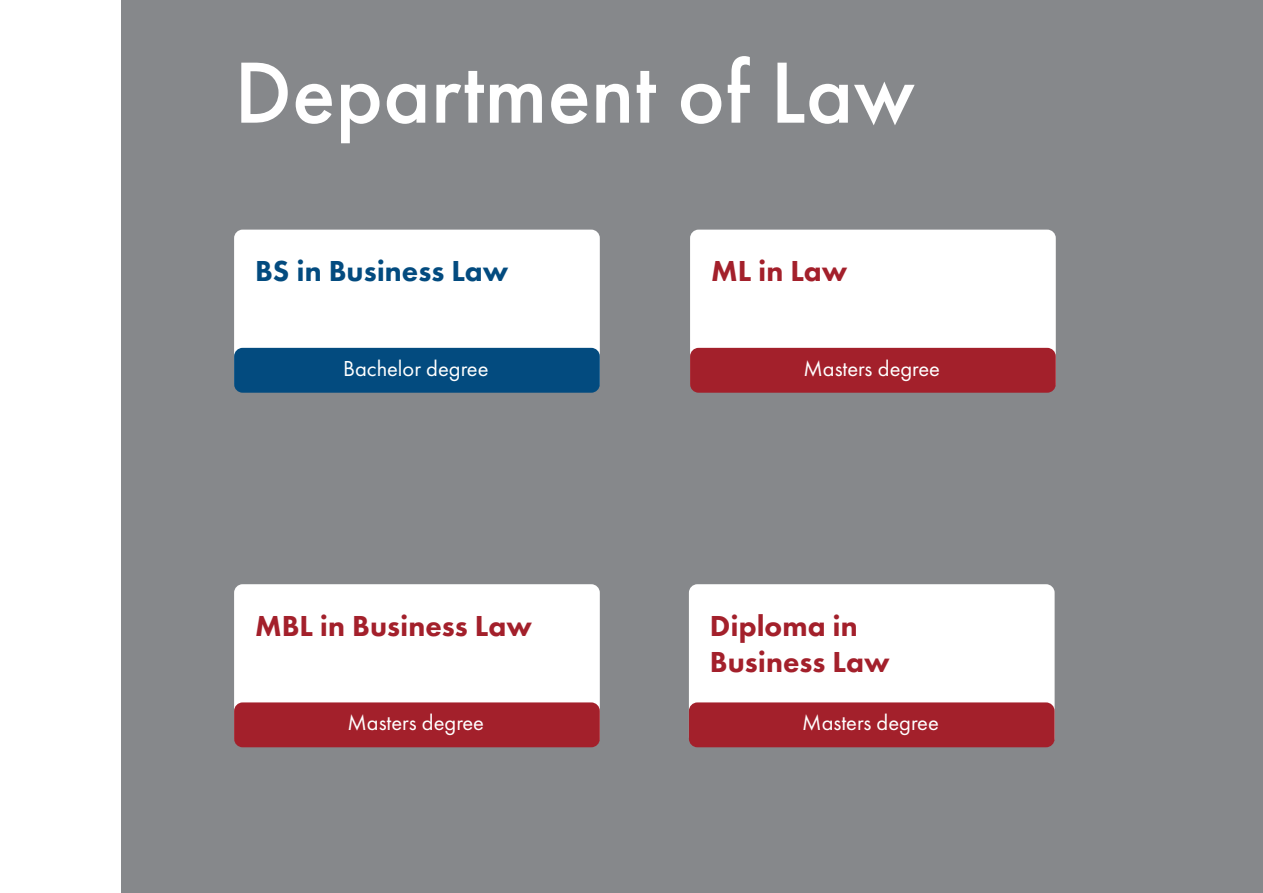
<style>
.page{position:relative;width:1263px;height:893px;background:#fff}
.page>*{position:absolute;margin:0;border:0;box-sizing:border-box;transform-origin:0 0}
.t1{font:500 90px "Futura PT";color:#fff}
.t2{font:800 30px "Futura PT";color:#a3202b}
.t3{font:800 30px "Futura PT";color:#034b7f}
.t4{font:22.5px "Futura PT";color:#fff}
</style>
<div class="page">
<div style="left:121px;top:0;width:1142px;height:893px;background:#86888b"></div>
<div style="left:234px;top:230px;width:366px;height:161px;background:#fff;border-radius:9px"></div>
<div style="left:234px;top:348px;width:366px;height:45px;background:#034b7f;border-radius:9px"></div>
<div style="left:234px;top:584px;width:366px;height:162px;background:#fff;border-radius:9px"></div>
<div style="left:234px;top:702px;width:366px;height:45px;background:#a3202b;border-radius:9px"></div>
<div style="left:690px;top:230px;width:366px;height:161px;background:#fff;border-radius:9px"></div>
<div style="left:690px;top:348px;width:366px;height:45px;background:#a3202b;border-radius:9px"></div>
<div style="left:689px;top:584px;width:365px;height:162px;background:#fff;border-radius:9px"></div>
<div style="left:689px;top:702px;width:365px;height:45px;background:#a3202b;border-radius:9px"></div>
<p class="t1" style="left:234px;top:39px;width:683px">Department of Law</p>
<p class="t3" style="left:255px;top:253px;width:255px">BS in Business Law</p>
<p class="t2" style="left:711px;top:253px;width:138px">ML in Law</p>
<p class="t4" style="left:343px;top:355px;width:147px">Bachelor degree</p>
<p class="t4" style="left:803px;top:355px;width:138px">Masters degree</p>
<p class="t2" style="left:255px;top:607px;width:278px">MBL in Business Law</p>
<p class="t2" style="left:710px;top:607px;width:149px">Diploma in</p>
<p class="t2" style="left:710px;top:643px;width:181px">Business Law</p>
<p class="t4" style="left:347px;top:709px;width:138px">Masters degree</p>
<p class="t4" style="left:802px;top:709px;width:138px">Masters degree</p>
</div>
